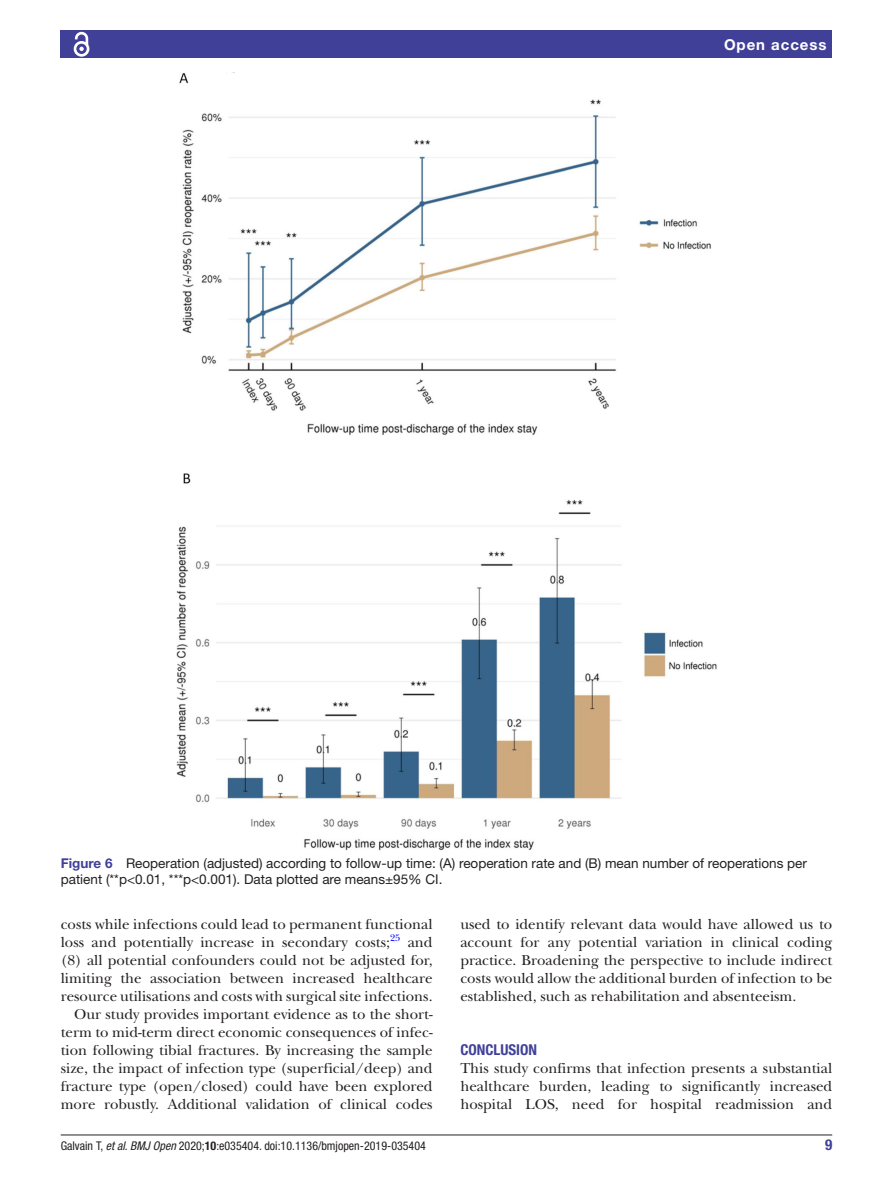
<style>
.page{position:relative;width:893px;height:1191px;background:#fff}
.page>*{position:absolute;margin:0;border:0;box-sizing:border-box;transform-origin:0 0}
.t1{font:15px/18px "New Baskerville";color:#231f20;text-align:justify}
.t2{font:700 condensed 15px "Helvetica Neue LT Std";color:#414099}
.t3{font:700 15px "Helvetica Neue LT Std";letter-spacing:.065em;color:#fff}
.t4{font:13.5px/16.2px "Helvetica Neue LT Std";color:#231f20}
.t5{font:condensed 12px "Helvetica Neue LT Std";color:#231f20}
.t6{font:9.9px "New Baskerville";color:#00f}
.s1{font-weight:700;color:#414099}
.s2{font-style:italic}
.s3{font-weight:700}
</style>
<div class="page">
<hr style="left:61px;top:1134px;width:771px;height:1px;background:#231f20">
<div style="left:61px;top:31px;width:771px;height:27px;background:#414099"></div>
<svg style="left:73px;top:31px;width:17px;height:26px"></svg>
<img style="left:176px;top:73px;width:540px;height:777px">
<p class="t3" style="left:724px;top:35px;width:104px">Open access</p>
<p class="t4" style="left:61px;top:854px;width:748px"><span class="s1">Figure 6</span> Reoperation (adjusted) according to follow-up time: (A) reoperation rate and (B) mean number of reoperations per patient (**p&lt;0.01, ***p&lt;0.001). Data plotted are means±95% CI.</p>
<p class="t1" style="left:61px;top:915px;width:373px">costs while infections could lead to permanent functional loss and potentially increase in secondary costs;</p>
<p class="t6" style="left:390px;top:931px;width:12px">25</p>
<p class="t1" style="left:61px;top:933px;width:373px;text-align:right">and<br>(8) all potential confounders could not be adjusted for, limiting the association between increased healthcare resource utilisations and costs with surgical site infections.<br>Our study provides important evidence as to the short&shy;term to mid-term direct economic consequences of infec&shy;tion following tibial fractures. By increasing the sample size, the impact of infection type (superficial/deep) and fracture type (open/closed) could have been explored more robustly. Additional validation of clinical codes</p>
<p class="t1" style="left:460px;top:915px;width:373px">used to identify relevant data would have allowed us to account for any potential variation in clinical coding practice. Broadening the perspective to include indirect costs would allow the additional burden of infection to be established, such as rehabilitation and absenteeism.</p>
<p class="t2" style="left:460px;top:1041px;width:78px">CONCLUSION</p>
<p class="t1" style="left:460px;top:1059px;width:373px">This study confirms that infection presents a substantial healthcare burden, leading to significantly increased hospital LOS, need for hospital readmission and</p>
<p class="t5" style="left:61px;top:1138px;width:367px">Galvain T, <span class="s2">et al</span>. <span class="s2">BMJ Open</span> 2020;<span class="s3">10</span>:e035404. doi:10.1136/bmjopen-2019-035404</p>
<p class="t2" style="left:825px;top:1135px;width:9px">9</p>
</div>
